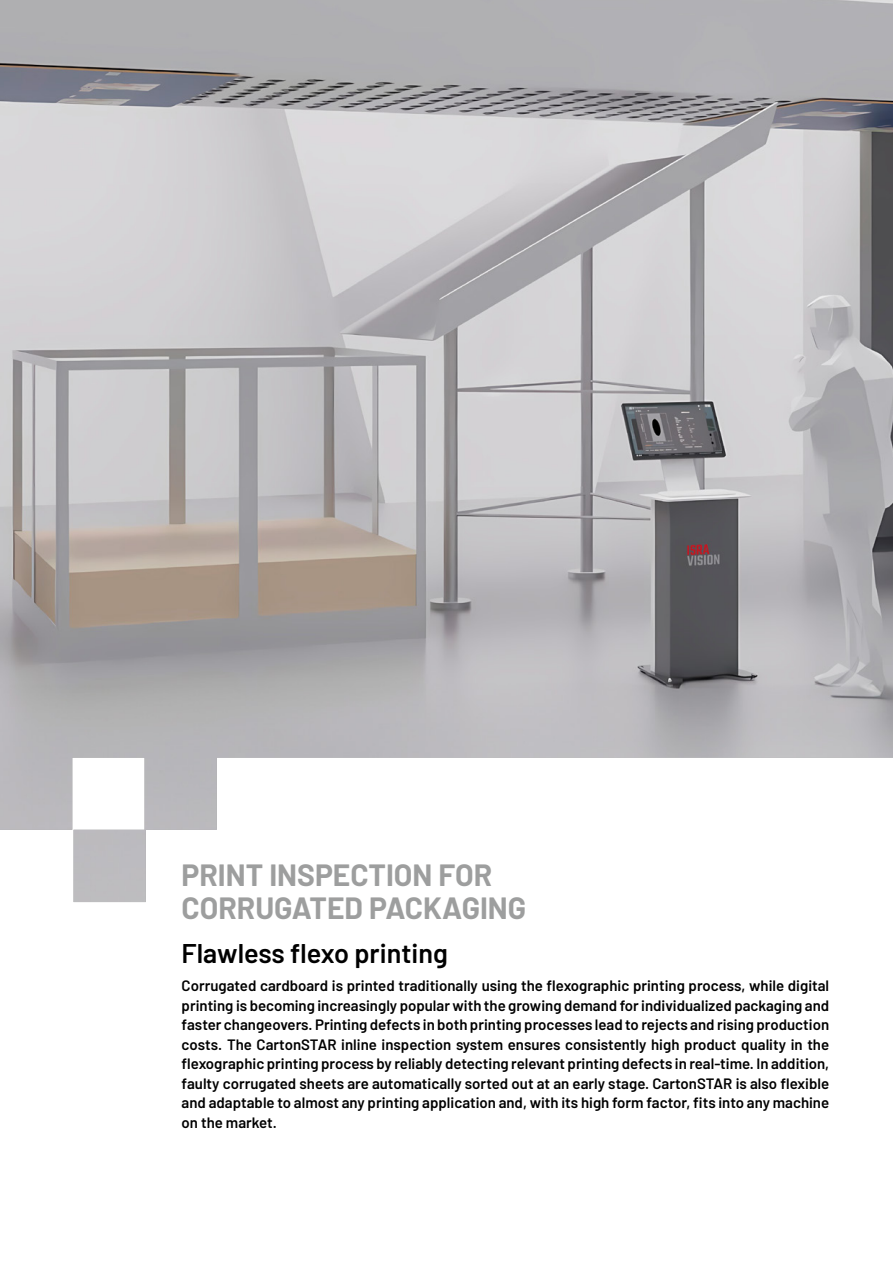
<style>
.page{position:relative;width:893px;height:1263px;background:#fff}
.page>*{position:absolute;margin:0;border:0;box-sizing:border-box;transform-origin:0 0}
.t1{font:700 30px/33px "Barlow";color:#9d9e9e}
.t2{font:600 27px "Barlow";color:#000}
.t3{font:600 15px/19.5px "Barlow";color:#000;text-align:justify}
</style>
<div class="page">
<img style="left:0;top:0;width:893px;height:902px">
<h1 class="t1" style="left:182px;top:856px;width:346px">PRINT INSPECTION FOR<br>CORRUGATED PACKAGING</h1>
<h2 class="t2" style="left:182px;top:934px;width:268px">Flawless flexo printing</h2>
<p class="t3" style="left:182px;top:975px;width:649px">Corrugated cardboard is printed traditionally using the flexographic printing process, while digital printing is becoming increasingly popular with the growing demand for individualized packaging and faster changeovers. Printing defects in both printing processes lead to rejects and rising production costs. The CartonSTAR inline inspection system ensures consistently high product quality in the flexographic printing process by reliably detecting relevant printing defects in real-time. In addition, faulty corrugated sheets are automatically sorted out at an early stage. CartonSTAR is also flexible and adaptable to almost any printing application and, with its high form factor, fits into any machine on the market.</p>
</div>
